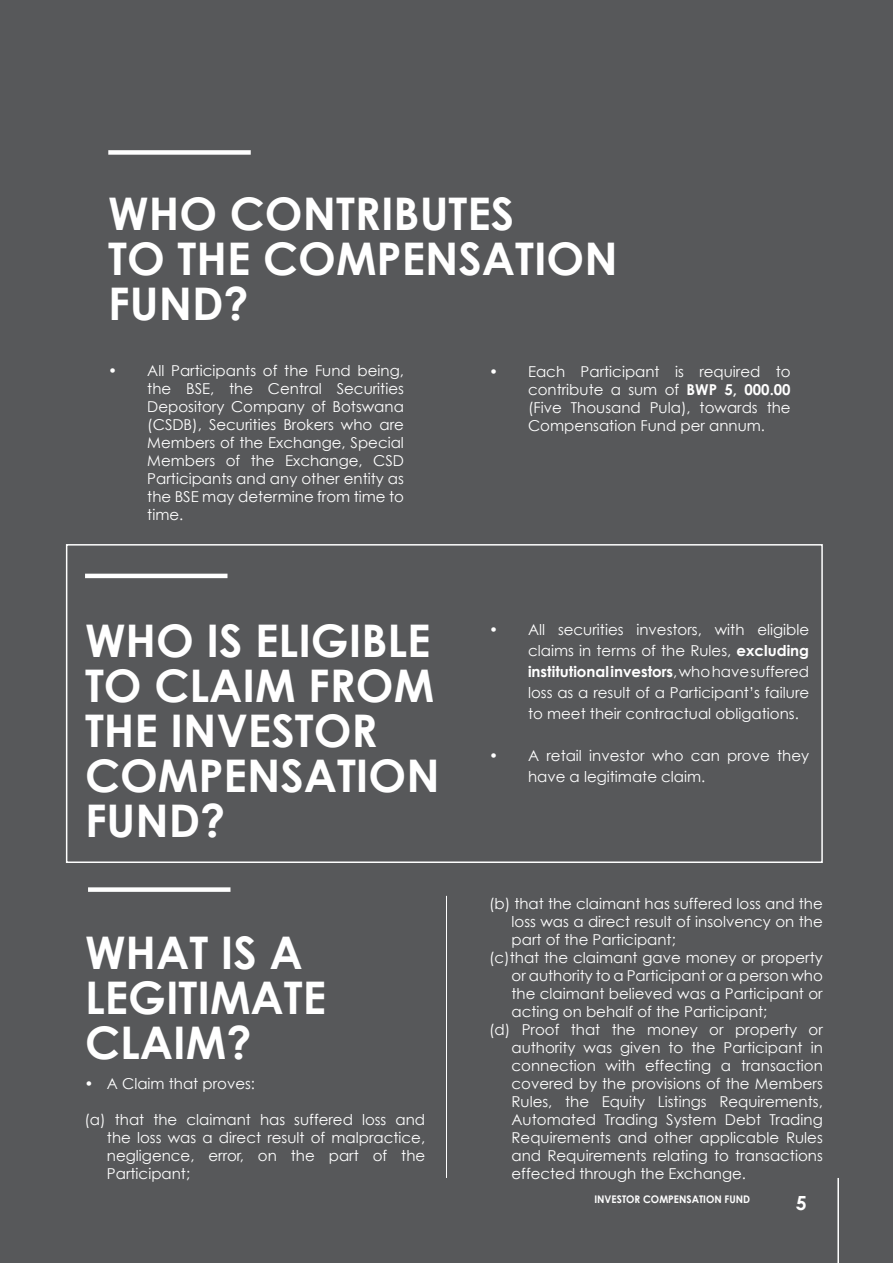
<style>
.page{position:relative;width:893px;height:1263px;background:#57585a}
.page>*{position:absolute;margin:0;border:0;box-sizing:border-box;transform-origin:0 0}
.t1{font:700 45px/45px "Century Gothic";color:#fff}
.t2{font:700 19.5px "Century Gothic";color:#fff}
.t3{font:15px/18px "Century Gothic";color:#fff;text-align:justify}
.t4{font:700 10.5px "Century Gothic";color:#fff;scale:.95 1}
.s1{font-weight:700}
</style>
<div class="page">
<div style="left:66px;top:544px;width:757px;height:319px;border:2px solid #fff"></div>
<div style="left:108px;top:150px;width:143px;height:5px;background:#fff"></div>
<hr style="left:85px;top:574px;width:142px;height:4px;background:#fff">
<div style="left:88px;top:887px;width:142px;height:5px;background:#fff"></div>
<hr style="left:446px;top:896px;width:1px;height:282px;background:#fff">
<hr style="left:837px;top:1178px;width:2px;height:85px;background:#fff">
<h1 class="t1" style="left:108px;top:190px;width:511px">WHO CONTRIBUTES<br>TO THE COMPENSATION<br>FUND?</h1>
<p class="t3" style="left:147px;top:361px;width:258px;text-indent:-39px">• All Participants of the Fund being, the BSE, the Central Securities Depository Company of Botswana (CSDB), Securities Brokers who are Members of the Exchange, Special Members of the Exchange, CSD Participants and any other entity as the BSE may determine from time to time.</p>
<p class="t3" style="left:528px;top:362px;width:264px;text-indent:-39px">• Each Participant is required to contribute a sum of <span class="s1">BWP 5, 000.00 </span>(Five Thousand Pula), towards the Compensation Fund per annum.</p>
<h1 class="t1" style="left:85px;top:617px;width:356px">WHO IS ELIGIBLE<br>TO CLAIM FROM<br>THE INVESTOR<br>COMPENSATION<br>FUND?</h1>
<h1 class="t1" style="left:85px;top:929px;width:243px">WHAT IS A<br>LEGITIMATE<br>CLAIM?</h1>
<p class="t3" style="left:84px;top:1074px;width:172px">• A Claim that proves:</p>
<p class="t3" style="left:107px;top:1110px;width:320px;text-indent:-22px">(a) that the claimant has suffered loss and the loss was a direct result of malpractice, negligence, error, on the part of the Participant;</p>
<p class="t3" style="left:528px;top:619px;width:283px;line-height:21px;text-indent:-39px">• All securities investors, with eligible claims in terms of the Rules, <span class="s1">excluding institutionalinvestors</span>,whohavesuffered loss as a result of a Participant’s failure to meet their contractual obligations.</p>
<p class="t3" style="left:528px;top:745px;width:283px;line-height:21px;text-indent:-39px">• A retail investor who can prove they have a legitimate claim.</p>
<p class="t3" style="left:489px;top:894px;width:335px">(b) that the claimant has suffered loss and the</p>
<p class="t3" style="left:511px;top:912px;width:313px">loss was a direct result of insolvency on the</p>
<p class="t3" style="left:511px;top:930px;width:166px">part of the Participant;</p>
<p class="t3" style="left:489px;top:948px;width:335px">(c)that the claimant gave money or property</p>
<p class="t3" style="left:511px;top:966px;width:313px">or authority to a Participant or a person who</p>
<p class="t3" style="left:511px;top:984px;width:313px">the claimant believed was a Participant or</p>
<p class="t3" style="left:511px;top:1002px;width:257px">acting on behalf of the Participant;</p>
<p class="t3" style="left:489px;top:1020px;width:335px">(d) Proof that the money or property or</p>
<p class="t3" style="left:511px;top:1038px;width:313px">authority was given to the Participant in</p>
<p class="t3" style="left:511px;top:1056px;width:313px">connection with effecting a transaction</p>
<p class="t3" style="left:511px;top:1074px;width:313px">covered by the provisions of the Members</p>
<p class="t3" style="left:511px;top:1092px;width:313px">Rules, the Equity Listings Requirements,</p>
<p class="t3" style="left:511px;top:1110px;width:313px">Automated Trading System Debt Trading</p>
<p class="t3" style="left:511px;top:1128px;width:313px">Requirements and other applicable Rules</p>
<p class="t3" style="left:511px;top:1146px;width:313px">and Requirements relating to transactions</p>
<p class="t3" style="left:511px;top:1164px;width:236px">effected through the Exchange.</p>
<h2 class="t2" style="left:796px;top:1191px;width:12px">5</h2>
<p class="t4" style="left:594px;top:1192px;width:165px">INVESTOR COMPENSATION FUND</p>
</div>
